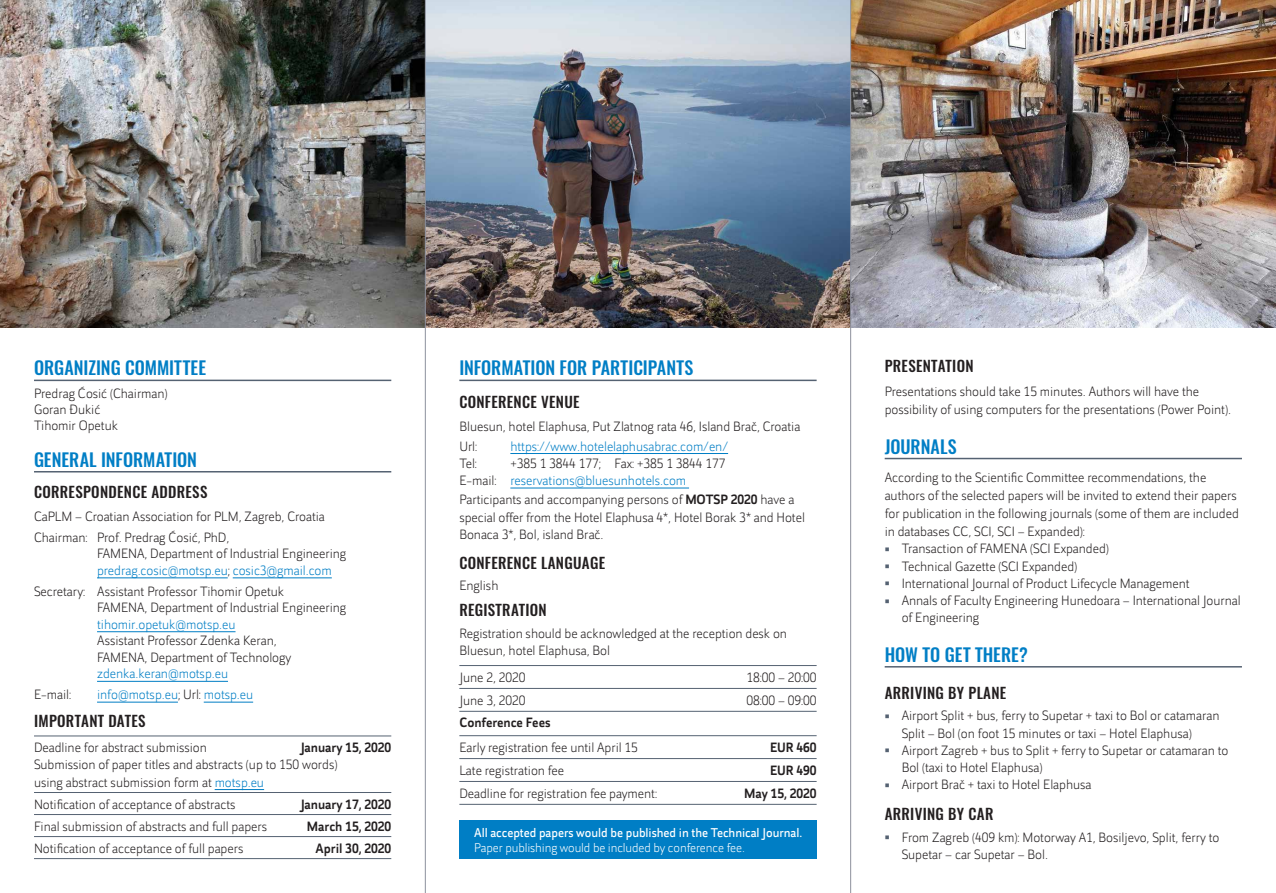
<style>
.page{position:relative;width:1276px;height:893px;background:#fff}
.page>*{position:absolute;margin:0;border:0;box-sizing:border-box;transform-origin:0 0}
.t1{font:500 18px "Oswald";color:#007ec5}
.t2{font:500 15px "Oswald";letter-spacing:.02em;color:#231f20}
.t3{font:300 13.5px/17.2px "Helia";letter-spacing:-.005em;color:#231f20}
.t4{font:300 13.5px "Helia";letter-spacing:-.005em;color:#007ec5}
.t5{font:500 13.5px "Helia";letter-spacing:-.005em;color:#231f20}
.t6{font:12.75px "Helia";letter-spacing:-.005em;color:#fff}
.t7{font:300 12.75px "Helia";letter-spacing:-.01em;color:#fff}
.s1{color:#007ec5}
.s2{color:#231f20}
.s3{font-weight:500}
.s4{color:#556272}
</style>
<div class="page">
<hr style="left:884px;top:458px;width:358px;height:1px;background:#556272">
<hr style="left:884px;top:666px;width:358px;height:1px;background:#556272">
<hr style="left:459px;top:380px;width:357px;height:1px;background:#556272">
<hr style="left:510px;top:453px;width:218px;height:1px;background:#007ec5">
<hr style="left:510px;top:488px;width:179px;height:1px;background:#007ec5">
<hr style="left:459px;top:665px;width:357px;height:1px;background:#556272">
<hr style="left:459px;top:688px;width:357px;height:1px;background:#556272">
<hr style="left:459px;top:711px;width:357px;height:1px;background:#556272">
<hr style="left:459px;top:735px;width:357px;height:1px;background:#556272">
<hr style="left:459px;top:758px;width:357px;height:1px;background:#556272">
<hr style="left:459px;top:781px;width:357px;height:1px;background:#556272">
<hr style="left:459px;top:804px;width:357px;height:1px;background:#556272">
<hr style="left:34px;top:380px;width:357px;height:1px;background:#556272">
<hr style="left:34px;top:471px;width:357px;height:1px;background:#556272">
<hr style="left:97px;top:577px;width:131px;height:1px;background:#007ec5">
<hr style="left:233px;top:577px;width:99px;height:1px;background:#007ec5">
<hr style="left:97px;top:631px;width:138px;height:1px;background:#007ec5">
<hr style="left:97px;top:681px;width:131px;height:1px;background:#007ec5">
<hr style="left:97px;top:702px;width:81px;height:1px;background:#007ec5">
<hr style="left:204px;top:702px;width:49px;height:1px;background:#007ec5">
<hr style="left:34px;top:736px;width:357px;height:1px;background:#556272">
<hr style="left:34px;top:792px;width:357px;height:1px;background:#556272">
<hr style="left:34px;top:814px;width:357px;height:1px;background:#556272">
<hr style="left:34px;top:836px;width:357px;height:1px;background:#556272">
<hr style="left:34px;top:858px;width:357px;height:1px;background:#556272">
<hr style="left:215px;top:789px;width:49px;height:1px;background:#007ec5">
<img style="left:0;top:0;width:1276px;height:328px">
<div style="left:459px;top:821px;width:357px;height:38px;background:#007ec5"></div>
<hr style="left:425px;top:0;width:1px;height:893px;background:#8d919d">
<hr style="left:850px;top:0;width:1px;height:893px;background:#8d919d">
<h1 class="t1" style="left:34px;top:359px;width:174px">ORGANIZING COMMITTEE</h1>
<p class="t3" style="left:34px;top:385px;width:135px;line-height:16.2px">Predrag Ćosić (Chairman)<br>Goran Đukić<br>Tihomir Opetuk</p>
<h1 class="t1" style="left:34px;top:450px;width:165px">GENERAL INFORMATION</h1>
<p class="t2" style="left:34px;top:484px;width:175px">CORRESPONDENCE ADDRESS</p>
<p class="t3" style="left:34px;top:506px;width:292px;line-height:20.9px">CaPLM – Croatian Association for PLM, Zagreb, Croatia<br>Chairman: Prof. Predrag Ćosić, PhD,</p>
<p class="t3" style="left:97px;top:545px;width:251px;line-height:16.5px">FAMENA, Department of Industrial Engineering <span class="s1">predrag.cosic@motsp.eu</span>; <span class="s1">cosic3@gmail.com</span></p>
<p class="t3" style="left:97px;top:582px;width:251px;line-height:16.5px;text-indent:-63px">Secretary: Assistant Professor Tihomir Opetuk<br>FAMENA, Department of Industrial Engineering</p>
<p class="t4" style="left:97px;top:615px;width:140px">tihomir.opetuk@motsp.eu</p>
<p class="t3" style="left:97px;top:632px;width:196px;line-height:16.5px">Assistant Professor Zdenka Keran,<br>FAMENA, Department of Technology</p>
<p class="t4" style="left:97px;top:665px;width:132px">zdenka.keran@motsp.eu</p>
<p class="t3" style="left:34px;top:686px;width:39px">E-mail:</p>
<p class="t4" style="left:97px;top:686px;width:158px">info@motsp.eu<span class="s2">; Url:</span> motsp.eu</p>
<p class="t2" style="left:34px;top:713px;width:113px">IMPORTANT DATES</p>
<p class="t3" style="left:34px;top:738px;width:174px">Deadline for abstract submission</p>
<p class="t5" style="left:300px;top:738px;width:92px">January 15, 2020</p>
<p class="t3" style="left:34px;top:756px;width:305px">Submission of paper titles and abstracts (up to 150 words) using abstract submission form at <span class="s1">motsp.eu</span></p>
<p class="t3" style="left:34px;top:795px;width:203px">Notification of acceptance of abstracts</p>
<p class="t5" style="left:300px;top:795px;width:92px">January 17, 2020</p>
<p class="t3" style="left:34px;top:817px;width:235px">Final submission of abstracts and full papers</p>
<p class="t5" style="left:307px;top:817px;width:86px">March 15, 2020</p>
<p class="t3" style="left:34px;top:839px;width:211px">Notification of acceptance of full papers</p>
<p class="t5" style="left:315px;top:839px;width:77px">April 30, 2020</p>
<h1 class="t1" style="left:459px;top:359px;width:235px">INFORMATION FOR PARTICIPANTS</h1>
<p class="t2" style="left:459px;top:394px;width:122px">CONFERENCE VENUE</p>
<p class="t3" style="left:459px;top:417px;width:342px;line-height:19.4px">Bluesun, hotel Elaphusa, Put Zlatnog rata 46, Island Brač, Croatia<br>Url:</p>
<p class="t4" style="left:510px;top:437px;width:219px">https://www.hotelelaphusabrac.com/en/</p>
<p class="t3" style="left:459px;top:454px;width:268px;text-indent:51px">+385 1 3844 177; Fax: +385 1 3844 177<br>E-mail: <span class="s1">reservations@bluesunhotels.com</span></p>
<p class="t3" style="left:459px;top:491px;width:347px">Participants and accompanying persons of <span class="s3">MOTSP 2020</span> have a special offer from the Hotel Elaphusa 4*, Hotel Borak 3* and Hotel<br>Bonaca 3*, Bol, island Brač.</p>
<p class="t2" style="left:459px;top:555px;width:147px">CONFERENCE LANGUAGE</p>
<p class="t3" style="left:459px;top:577px;width:41px">English</p>
<p class="t2" style="left:459px;top:602px;width:89px">REGISTRATION</p>
<p class="t3" style="left:459px;top:624px;width:329px">Registration should be acknowledged at the reception desk on<br>Bluesun, hotel Elaphusa, Bol</p>
<p class="t3" style="left:459px;top:668px;width:68px">June 2, 2020</p>
<p class="t3" style="left:746px;top:668px;width:72px">18:00 – 20:00</p>
<p class="t3" style="left:459px;top:691px;width:68px">June 3, 2020</p>
<p class="t3" style="left:746px;top:691px;width:72px">08:00 – 09:00</p>
<p class="t5" style="left:459px;top:713px;width:93px">Conference Fees</p>
<p class="t3" style="left:459px;top:739px;width:180px">Early registration fee until April 15</p>
<p class="t5" style="left:770px;top:738px;width:48px">EUR 460</p>
<p class="t3" style="left:459px;top:762px;width:106px">Late registration fee</p>
<p class="t5" style="left:770px;top:761px;width:48px">EUR 490</p>
<p class="t3" style="left:459px;top:784px;width:199px">Deadline for registration fee payment:</p>
<p class="t5" style="left:744px;top:784px;width:74px">May 15, 2020</p>
<p class="t3" style="left:459px;top:454px;width:19px">Tel:</p>
<p class="t6" style="left:474px;top:824px;width:329px">All accepted papers would be published in the Technical Journal.</p>
<p class="t7" style="left:474px;top:840px;width:272px">Paper publishing would be included by conference fee.</p>
<p class="t2" style="left:884px;top:358px;width:90px">PRESENTATION</p>
<p class="t3" style="left:884px;top:382px;width:348px;line-height:18px">Presentations should take 15 minutes. Authors will have the possibility of using computers for the presentations (Power Point).</p>
<h1 class="t1" style="left:884px;top:437px;width:74px">JOURNALS</h1>
<p class="t3" style="left:884px;top:468px;width:356px;line-height:18px">According to the Scientific Committee recommendations, the authors of the selected papers will be invited to extend their papers for publication in the following journals (some of them are included in databases CC, SCI, SCI – Expanded):</p>
<p class="t3" style="left:884px;top:540px;width:226px"><span class="s4">★</span> Transaction of FAMENA (SCI Expanded)</p>
<p class="t3" style="left:884px;top:557px;width:194px"><span class="s4">★</span> Technical Gazette (SCI Expanded)</p>
<p class="t3" style="left:884px;top:574px;width:306px"><span class="s4">★</span> International Journal of Product Lifecycle Management</p>
<p class="t3" style="left:901px;top:592px;width:340px;text-indent:-17px"><span class="s4">★</span> Annals of Faculty Engineering Hunedoara – International Journal of Engineering</p>
<h1 class="t1" style="left:884px;top:645px;width:145px">HOW TO GET THERE?</h1>
<p class="t2" style="left:884px;top:685px;width:123px">ARRIVING BY PLANE</p>
<p class="t3" style="left:901px;top:707px;width:319px;text-indent:-17px"><span class="s4">★</span> Airport Split + bus, ferry to Supetar + taxi to Bol or catamaran<br>Split – Bol (on foot 15 minutes or taxi – Hotel Elaphusa)</p>
<p class="t3" style="left:901px;top:741px;width:328px;text-indent:-17px"><span class="s4">★</span> Airport Zagreb + bus to Split + ferry to Supetar or catamaran to<br>Bol (taxi to Hotel Elaphusa)</p>
<p class="t3" style="left:884px;top:776px;width:208px"><span class="s4">★</span> Airport Brač + taxi to Hotel Elaphusa</p>
<p class="t2" style="left:884px;top:806px;width:110px">ARRIVING BY CAR</p>
<p class="t3" style="left:901px;top:828px;width:319px;text-indent:-17px"><span class="s4">★</span> From Zagreb (409 km): Motorway A1, Bosiljevo, Split, ferry to<br>Supetar – car Supetar – Bol.</p>
</div>
